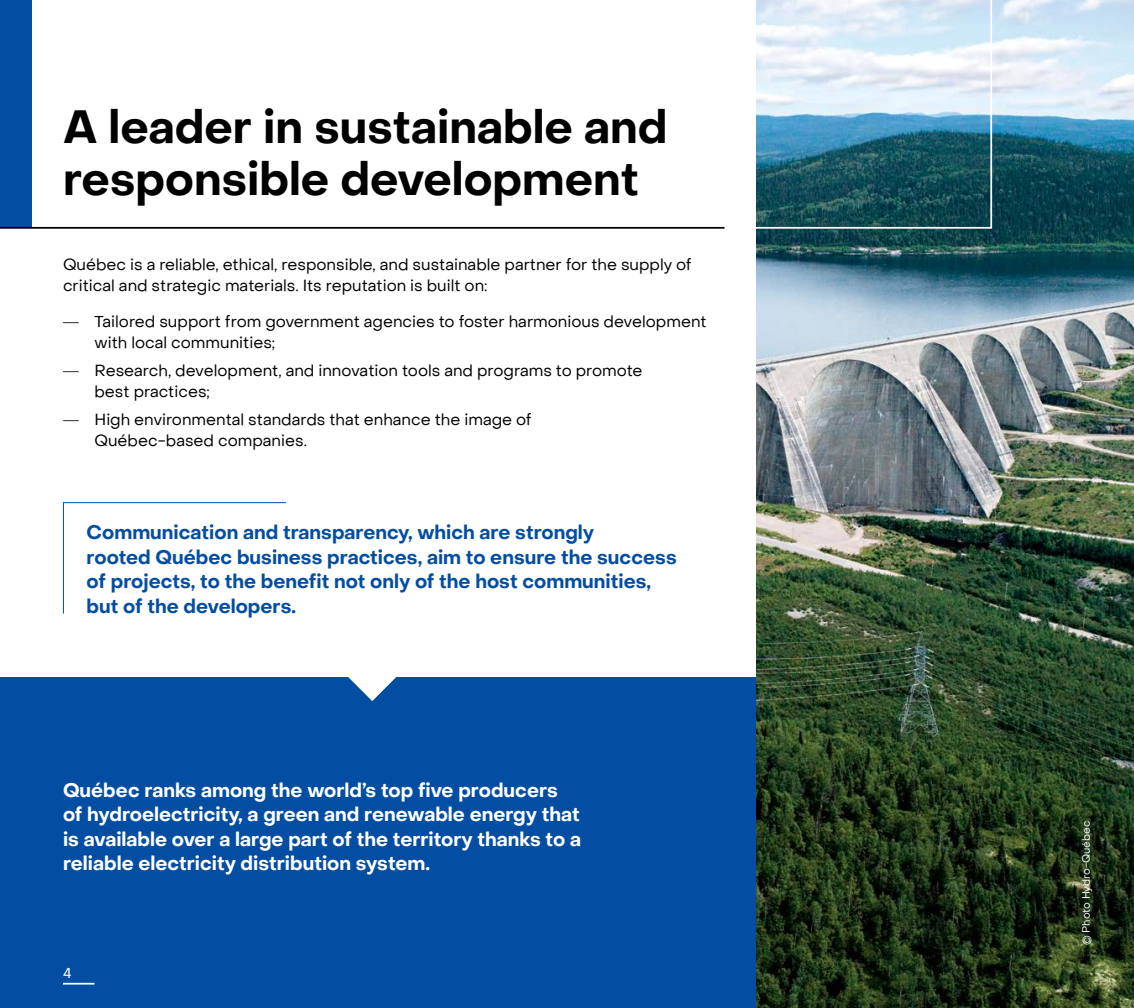
<style>
.page{position:relative;width:1134px;height:1008px;background:#fff}
.page>*{position:absolute;margin:0;border:0;box-sizing:border-box;transform-origin:0 0}
.t1{font:700 45.5px/52.5px "Object Sans";color:#000}
.Exergue_Blanc{font:700 19.25px/24.5px "Object Sans";color:#fff}
.Exergue_Bleu__avec_ligne{font:700 19.25px/24.5px "Object Sans";color:#034ea2}
.Texte_courant{font:15.75px/21px "Object Sans";color:#000}
.t2{font:14px "Object Sans";color:#fff}
.t3{font:10.5px "Object Sans";color:#fff}
.s1{font-family:"Montserrat"}
</style>
<div class="page">
<div style="left:0;top:678px;width:1134px;height:330px;background:#034ea2"></div>
<div style="left:0;top:0;width:32px;height:227px;background:#034ea2"></div>
<img style="left:756px;top:0;width:378px;height:1008px">
<hr style="left:0;top:227px;width:724px;height:2px;background:#000">
<svg style="left:756px;top:0;width:237px;height:230px;background:#84a9b7"></svg>
<svg style="left:63px;top:502px;width:224px;height:112px"></svg>
<svg style="left:344px;top:677px;width:56px;height:24px"></svg>
<hr style="left:63px;top:983px;width:31px;height:2px;background:#fff">
<h2 class="t1" style="left:63px;top:102px;width:606px">A leader in sustainable and responsible development</h2>
<p class="Texte_courant" style="left:63px;top:254px;width:630px">Québec is a reliable, ethical, responsible, and sustainable partner for the supply of critical and strategic materials. Its reputation is built on:</p>
<p class="Texte_courant" style="left:94px;top:312px;width:614px;text-indent:-32px"><span class="s1">—</span> Tailored support from government agencies to foster harmonious development with local communities;</p>
<p class="Texte_courant" style="left:94px;top:360px;width:550px;text-indent:-32px"><span class="s1">—</span> Research, development, and innovation tools and programs to promote best practices;</p>
<p class="Texte_courant" style="left:94px;top:409px;width:439px;text-indent:-32px"><span class="s1">—</span> High environmental standards that enhance the image of<br>Québec-based companies.</p>
<p class="Exergue_Bleu__avec_ligne" style="left:87px;top:520px;width:592px">Communication and transparency, which are strongly<br>rooted Québec business practices, aim to ensure the success of projects, to the benefit not only of the host communities, but of the developers.</p>
<p class="Exergue_Blanc" style="left:63px;top:778px;width:520px">Québec ranks among the world’s top five producers of hydroelectricity, a green and renewable energy that is available over a large part of the territory thanks to a reliable electricity distribution system.</p>
<p class="t2" style="left:63px;top:965px;width:10px">4</p>
<p class="t3" style="left:1080px;top:945px;width:126px;rotate:-90deg">© Photo Hydro-Québec</p>
</div>
